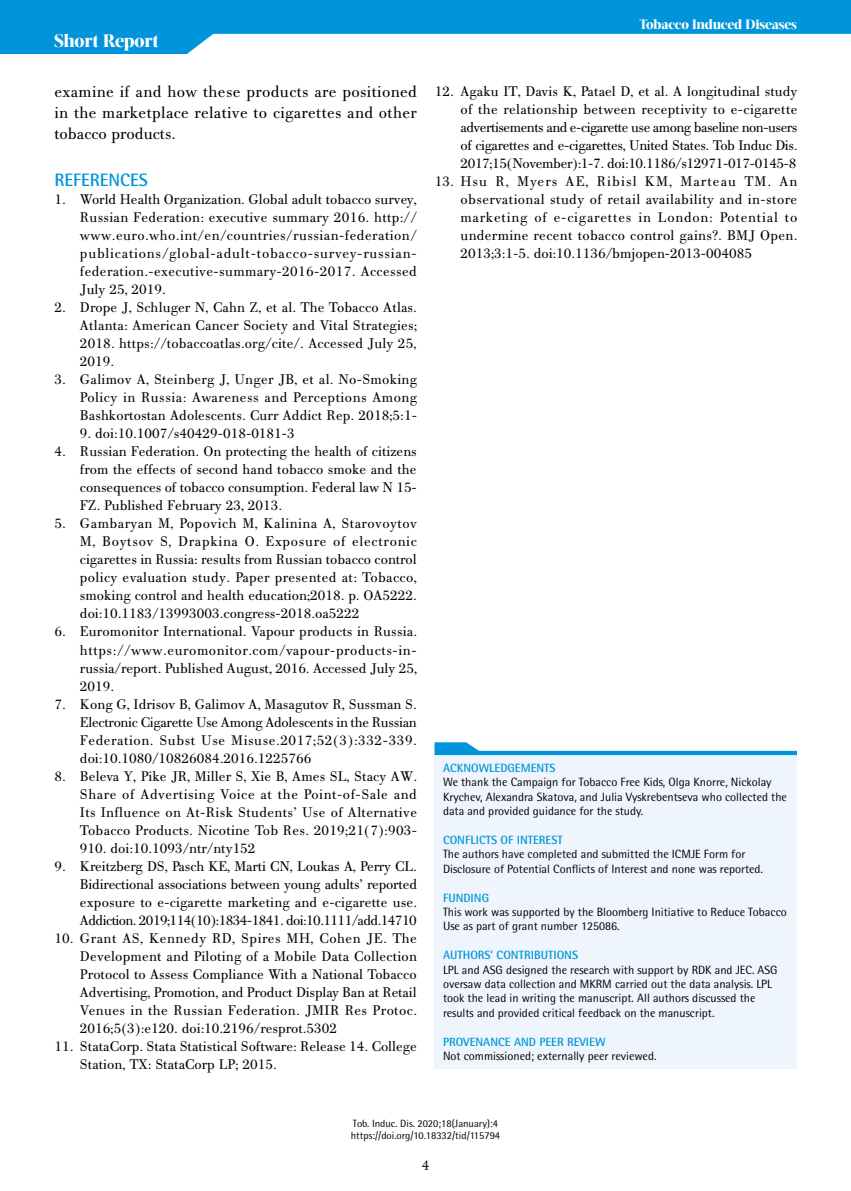
<style>
.page{position:relative;width:851px;height:1191px;background:#fff}
.page>*{position:absolute;margin:0;border:0;box-sizing:border-box;transform-origin:0 0}
.t1{font:800 18px "Acta Display W04";letter-spacing:-.01em;color:#fff}
.t2{font:700 18px "Rotis Semi Sans Hel";color:#0095da}
.t3{font:17.25px/20.7px "PF Bodoni Text";letter-spacing:.015em;color:#000;text-align:justify}
.t4{font:15px/18px "PF Bodoni Text";color:#000;text-align:justify}
.t5{font:800 13.5px "Acta Display W04";letter-spacing:-.01em;color:#fff}
.t6{font:12px/14.4px "Rotis Semi Sans Hel";color:#000}
.t7{font:700 12px "Rotis Semi Sans Hel";color:#0095da}
.t8{font:10.5px/12.6px "Rotis Semi Sans Hel";color:#000}
</style>
<div class="page">
<svg style="left:0;top:0;width:850px;height:54px;fill:#0095da"></svg>
<div style="left:434px;top:755px;width:362px;height:313px;background:#eef5fc"></div>
<svg style="left:434px;top:742px;width:362px;height:13px"></svg>
<p class="t1" style="left:54px;top:30px;width:107px">Short Report</p>
<p class="t3" style="left:54px;top:82px;width:364px">examine if and how these products are positioned in the marketplace relative to cigarettes and other tobacco products.</p>
<p class="t2" style="left:54px;top:169px;width:95px">REFERENCES</p>
<p class="t4" style="left:80px;top:191px;width:338px;text-indent:-26px">1. World Health Organization. Global adult tobacco survey, Russian Federation: executive summary 2016. http:// www.euro.who.int/en/countries/russian-federation/ publications/global-adult-tobacco-survey-russian&shy;federation.-executive-summary-2016-2017. Accessed July 25, 2019.</p>
<p class="t4" style="left:80px;top:299px;width:338px;text-indent:-26px">2. Drope J, Schluger N, Cahn Z, et al. The Tobacco Atlas.<br>Atlanta: American Cancer Society and Vital Strategies; 2018. https://tobaccoatlas.org/cite/. Accessed July 25, 2019.</p>
<p class="t4" style="left:80px;top:371px;width:338px;text-indent:-26px">3. Galimov A, Steinberg J, Unger JB, et al. No-Smoking Policy in Russia: Awareness and Perceptions Among Bashkortostan Adolescents. Curr Addict Rep. 2018;5:1-</p>
<p class="t4" style="left:80px;top:425px;width:216px">9. doi:10.1007/s40429-018-0181-3</p>
<p class="t4" style="left:80px;top:443px;width:338px;text-indent:-26px">4. Russian Federation. On protecting the health of citizens from the effects of second hand tobacco smoke and the consequences of tobacco consumption. Federal law N 15- FZ. Published February 23, 2013.</p>
<p class="t4" style="left:80px;top:515px;width:338px;text-indent:-26px">5. Gambaryan M, Popovich M, Kalinina A, Starovoytov M, Boytsov S, Drapkina O. Exposure of electronic cigarettes in Russia: results from Russian tobacco control policy evaluation study. Paper presented at: Tobacco, smoking control and health education;2018. p. OA5222. doi:10.1183/13993003.congress-2018.oa5222</p>
<p class="t4" style="left:80px;top:623px;width:338px;text-indent:-26px">6. Euromonitor International. Vapour products in Russia. https://www.euromonitor.com/vapour-products-in&shy;russia/report. Published August, 2016. Accessed July 25, 2019.</p>
<p class="t4" style="left:80px;top:695px;width:338px;text-indent:-26px">7. Kong G, Idrisov B, Galimov A, Masagutov R, Sussman S.<br>Electronic Cigarette Use Among Adolescents in the Russian Federation. Subst Use Misuse.2017;52(3):332-339. doi:10.1080/10826084.2016.1225766</p>
<p class="t4" style="left:80px;top:767px;width:338px;text-indent:-26px">8. Beleva Y, Pike JR, Miller S, Xie B, Ames SL, Stacy AW.<br>Share of Advertising Voice at the Point-of-Sale and Its Influence on At-Risk Students’ Use of Alternative Tobacco Products. Nicotine Tob Res. 2019;21(7):903- 910. doi:10.1093/ntr/nty152</p>
<p class="t4" style="left:80px;top:857px;width:338px;text-indent:-26px">9. Kreitzberg DS, Pasch KE, Marti CN, Loukas A, Perry CL.<br>Bidirectional associations between young adults’ reported exposure to e-cigarette marketing and e-cigarette use.<br>Addiction. 2019;114(10):1834-1841. doi:10.1111/add.14710</p>
<p class="t4" style="left:80px;top:929px;width:338px;text-indent:-26px">10. Grant AS, Kennedy RD, Spires MH, Cohen JE. The Development and Piloting of a Mobile Data Collection Protocol to Assess Compliance With a National Tobacco Advertising, Promotion, and Product Display Ban at Retail Venues in the Russian Federation. JMIR Res Protoc.<br>2016;5(3):e120. doi:10.2196/resprot.5302</p>
<p class="t4" style="left:80px;top:1037px;width:338px;text-indent:-26px">11. StataCorp. Stata Statistical Software: Release 14. College<br>Station, TX: StataCorp LP; 2015.</p>
<p class="t5" style="left:639px;top:17px;width:159px">Tobacco Induced Diseases</p>
<p class="t4" style="left:460px;top:82px;width:338px;text-indent:-26px">12. Agaku IT, Davis K, Patael D, et al. A longitudinal study of the relationship between receptivity to e-cigarette advertisements and e-cigarette use among baseline non-users of cigarettes and e-cigarettes, United States. Tob Induc Dis.<br>2017;15(November):1-7. doi:10.1186/s12971-017-0145-8</p>
<p class="t4" style="left:460px;top:172px;width:338px;text-indent:-26px">13. Hsu R, Myers AE, Ribisl KM, Marteau TM. An observational study of retail availability and in-store marketing of e-cigarettes in London: Potential to undermine recent tobacco control gains?. BMJ Open.<br>2013;3:1-5. doi:10.1136/bmjopen-2013-004085</p>
<p class="t7" style="left:443px;top:760px;width:114px">ACKNOWLEDGEMENTS</p>
<p class="t6" style="left:443px;top:775px;width:345px">We thank the Campaign for Tobacco Free Kids, Olga Knorre, Nickolay<br>Krychev, Alexandra Skatova, and Julia Vyskrebentseva who collected the data and provided guidance for the study.</p>
<p class="t7" style="left:443px;top:832px;width:121px">CONFLICTS OF INTEREST</p>
<p class="t6" style="left:443px;top:847px;width:321px">The authors have completed and submitted the ICMJE Form for<br>Disclosure of Potential Conflicts of Interest and none was reported.</p>
<p class="t7" style="left:443px;top:890px;width:48px">FUNDING</p>
<p class="t6" style="left:443px;top:904px;width:345px">This work was supported by the Bloomberg Initiative to Reduce Tobacco<br>Use as part of grant number 125086.</p>
<p class="t7" style="left:443px;top:947px;width:137px">AUTHORS’ CONTRIBUTIONS</p>
<p class="t6" style="left:443px;top:962px;width:336px">LPL and ASG designed the research with support by RDK and JEC. ASG oversaw data collection and MKRM carried out the data analysis. LPL took the lead in writing the manuscript. All authors discussed the results and provided critical feedback on the manuscript.</p>
<p class="t7" style="left:443px;top:1034px;width:164px">PROVENANCE AND PEER REVIEW</p>
<p class="t6" style="left:443px;top:1048px;width:215px">Not commissioned; externally peer reviewed.</p>
<p class="t8" style="left:351px;top:1116px;width:151px">Tob. Induc. Dis. 2020;18(January):4 https://doi.org/10.18332/tid/115794</p>
<p class="t4" style="left:421px;top:1156px;width:9px">4</p>
</div>
